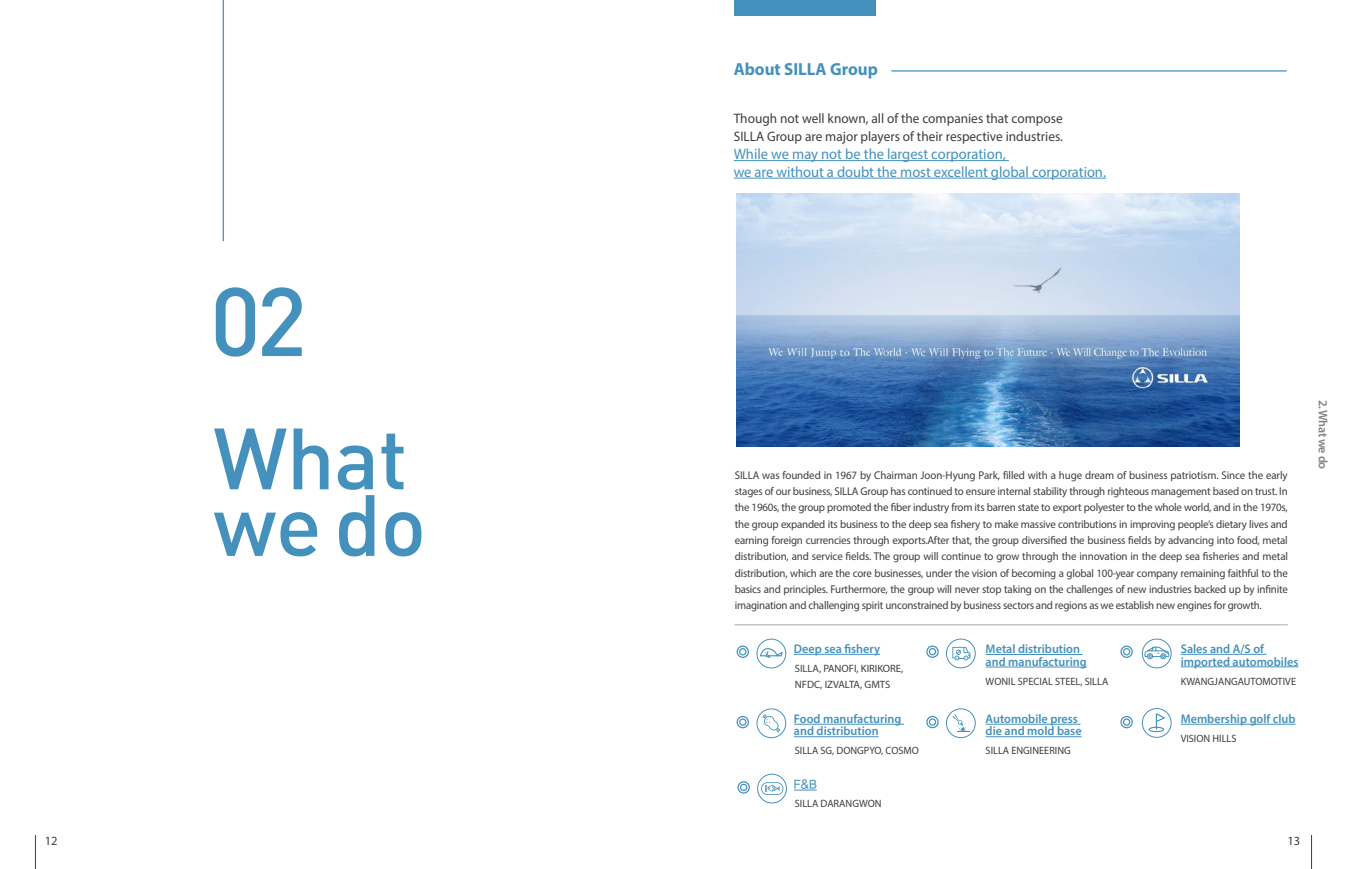
<style>
.page{position:relative;width:1347px;height:869px;background:#fff}
.page>*{position:absolute;margin:0;border:0;box-sizing:border-box;transform-origin:0 0}
.t1{font:95.5px "Dinmed";color:#4491bd}
.t2{font:85.25px/66.5px "Dinmed";letter-spacing:-.01em;color:#4491bd}
.t3{font:700 17.5px "Myriad Pro";color:#4491bd}
.t4{font:15px/17.5px "Myriad Pro";letter-spacing:-.005em;color:#4491bd}
.t5{font:13.75px/17.5px "Myriad Pro";color:#3e3e3f}
.t6{font:600 12.5px/12.5px "Myriad Pro";color:#4491bd}
.t7{font:600 12.5px "Myriad Pro";letter-spacing:-.03em;color:#808285}
.t8{font:12.5px "Myriad Pro";color:#3e3e3f}
.t9{font:12.5px "YDIYGO330";color:#4491bd}
.t10{font:11.25px/16.2px "Myriad Pro";letter-spacing:-.02em;color:#3e3e3f;text-align:justify}
.t11{font:10.62px/16.2px "Myriad Pro";color:#3e3e3f}
</style>
<div class="page">
<div style="left:1142px;top:638px;width:29px;height:30px;border:1px solid #4491bd;border-radius:50%"></div>
<hr style="left:733px;top:160px;width:275px;height:1px;background:#4491bd">
<hr style="left:733px;top:178px;width:373px;height:1px;background:#4491bd">
<hr style="left:891px;top:70px;width:395px;height:1px;background:#4491bd">
<hr style="left:223px;top:0;width:1px;height:241px;background:#4491bd">
<hr style="left:734px;top:624px;width:553px;height:1px;background:#a8a9ad">
<div style="left:733px;top:0;width:142px;height:15px;background:#4491bd"></div>
<hr style="left:35px;top:834px;width:1px;height:34px;background:#3e3e3f">
<hr style="left:1311px;top:834px;width:1px;height:34px;background:#3e3e3f">
<img style="left:736px;top:193px;width:503px;height:253px">
<hr style="left:794px;top:653px;width:86px;height:1px;background:#4491bd">
<div style="left:736px;top:645px;width:13px;height:12px;border:1px solid #4491bd;border-radius:50%"></div>
<div style="left:739px;top:647px;width:7px;height:8px;border:1px solid #4491bd;border-radius:50%"></div>
<hr style="left:985px;top:654px;width:97px;height:1px;background:#4491bd">
<hr style="left:985px;top:666px;width:101px;height:1px;background:#4491bd">
<div style="left:926px;top:645px;width:12px;height:12px;border:1px solid #4491bd;border-radius:50%"></div>
<div style="left:928px;top:647px;width:8px;height:8px;border:1px solid #4491bd;border-radius:50%"></div>
<hr style="left:985px;top:723px;width:95px;height:1px;background:#4491bd">
<hr style="left:985px;top:736px;width:96px;height:1px;background:#4491bd">
<svg style="left:794px;top:789px;width:22px;height:1px"></svg>
<hr style="left:1180px;top:723px;width:115px;height:1px;background:#4491bd">
<div style="left:926px;top:715px;width:12px;height:13px;border:1px solid #4491bd;border-radius:50%"></div>
<div style="left:928px;top:718px;width:8px;height:7px;border:1px solid #4491bd;border-radius:50%"></div>
<div style="left:737px;top:780px;width:13px;height:13px;border:1px solid #4491bd;border-radius:50%"></div>
<div style="left:740px;top:783px;width:7px;height:7px;border:1px solid #4491bd;border-radius:50%"></div>
<div style="left:1120px;top:715px;width:12px;height:13px;border:1px solid #4491bd;border-radius:50%"></div>
<div style="left:1122px;top:718px;width:8px;height:7px;border:1px solid #4491bd;border-radius:50%"></div>
<hr style="left:794px;top:723px;width:110px;height:1px;background:#4491bd">
<hr style="left:794px;top:736px;width:84px;height:1px;background:#4491bd">
<div style="left:736px;top:715px;width:13px;height:13px;border:1px solid #4491bd;border-radius:50%"></div>
<div style="left:739px;top:718px;width:7px;height:7px;border:1px solid #4491bd;border-radius:50%"></div>
<hr style="left:1180px;top:653px;width:86px;height:1px;background:#4491bd">
<hr style="left:1180px;top:666px;width:118px;height:1px;background:#4491bd">
<div style="left:1120px;top:645px;width:12px;height:12px;border:1px solid #4491bd;border-radius:50%"></div>
<div style="left:1122px;top:647px;width:8px;height:8px;border:1px solid #4491bd;border-radius:50%"></div>
<div style="left:756px;top:638px;width:30px;height:30px;border:1px solid #4491bd;border-radius:50%"></div>
<svg style="left:760px;top:648px;width:22px;height:9px"></svg>
<div style="left:946px;top:638px;width:29px;height:30px;border:1px solid #4491bd;border-radius:50%"></div>
<svg style="left:952px;top:646px;width:18px;height:14px"></svg>
<div style="left:1142px;top:708px;width:29px;height:29px;border:1px solid #4491bd;border-radius:50%"></div>
<svg style="left:1148px;top:713px;width:16px;height:18px"></svg>
<div style="left:946px;top:708px;width:29px;height:29px;border:1px solid #4491bd;border-radius:50%"></div>
<svg style="left:952px;top:714px;width:17px;height:18px"></svg>
<div style="left:757px;top:773px;width:29px;height:30px;border:1px solid #4491bd;border-radius:50%"></div>
<div style="left:756px;top:708px;width:30px;height:29px;border:1px solid #4491bd;border-radius:50%"></div>
<svg style="left:762px;top:714px;width:18px;height:17px"></svg>
<svg style="left:1144px;top:645px;width:25px;height:14px"></svg>
<svg style="left:761px;top:782px;width:22px;height:12px"></svg>
<h3 class="t3" style="left:733px;top:57px;width:146px">About SILLA Group</h3>
<p class="t5" style="left:733px;top:109px;width:331px">Though not well known, all of the companies that compose<br>SILLA Group are major players of their respective industries.</p>
<h3 class="t4" style="left:733px;top:145px;width:374px">While we may not be the largest corporation,<br>we are without a doubt the most excellent global corporation.</h3>
<h1 class="t1" style="left:210px;top:260px;width:99px">02</h1>
<h2 class="t2" style="left:213px;top:422px;width:215px">What we do</h2>
<p class="t10" style="left:735px;top:466px;width:555px">SILLA was founded in 1967 by Chairman Joon-Hyung Park, filled with a huge dream of business patriotism. Since the early stages of our business, SILLA Group has continued to ensure internal stability through righteous management based on trust. In the 1960s, the group promoted the fiber industry from its barren state to export polyester to the whole world, and in the 1970s, the group expanded its business to the deep sea fishery to make massive contributions in improving people’s dietary lives and earning foreign currencies through exports.After that, the group diversified the business fields by advancing into food, metal distribution, and service fields. The group will continue to grow through the innovation in the deep sea fisheries and metal distribution, which are the core businesses, under the vision of becoming a global 100-year company remaining faithful to the basics and principles. Furthermore, the group will never stop taking on the challenges of new industries backed up by infinite imagination and challenging spirit unconstrained by business sectors and regions as we establish new engines for growth.</p>
<p class="t6" style="left:794px;top:642px;width:88px">Deep sea fishery</p>
<p class="t11" style="left:795px;top:659px;width:110px">SILLA, PANOFI, KIRIKORE,<br>NFDC, IZVALTA, GMTS</p>
<p class="t6" style="left:794px;top:711px;width:109px">Food manufacturing and distribution</p>
<p class="t6" style="left:985px;top:642px;width:103px">Metal distribution and manufacturing</p>
<p class="t6" style="left:1180px;top:642px;width:119px">Sales and A/S of imported automobiles</p>
<p class="t11" style="left:985px;top:672px;width:124px">WONIL SPECIAL STEEL, SILLA</p>
<p class="t11" style="left:1180px;top:672px;width:117px">KWANGJANGAUTOMOTIVE</p>
<p class="t6" style="left:985px;top:711px;width:97px">Automobile press die and mold base</p>
<p class="t6" style="left:1180px;top:711px;width:116px">Membership golf club</p>
<p class="t11" style="left:1180px;top:729px;width:57px">VISION HILLS</p>
<p class="t11" style="left:795px;top:742px;width:125px">SILLA SG, DONGPYO, COSMO</p>
<p class="t11" style="left:985px;top:742px;width:87px">SILLA ENGINEERING</p>
<p class="t9" style="left:794px;top:776px;width:24px">F&amp;B</p>
<p class="t11" style="left:795px;top:794px;width:88px">SILLA DARANGWON</p>
<p class="t8" style="left:45px;top:833px;width:14px">12</p>
<p class="t8" style="left:1287px;top:833px;width:14px">13</p>
<p class="t7" style="left:1330px;top:399px;width:71px;rotate:90deg">2. What we do</p>
</div>
